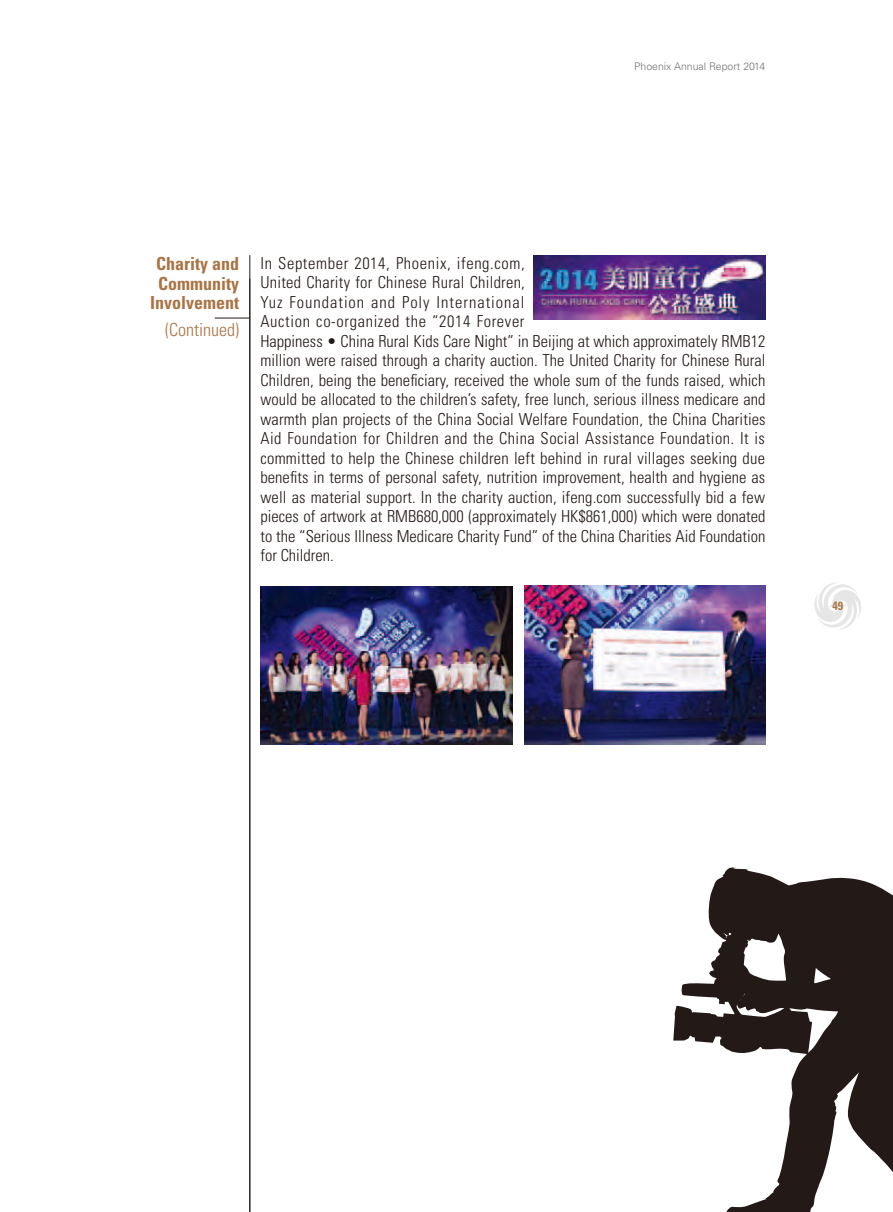
<style>
.page{position:relative;width:893px;height:1212px;background:#fff}
.page>*{position:absolute;margin:0;border:0;box-sizing:border-box;transform-origin:0 0}
.t1{font:700 condensed 18px/19.5px "Univers LT Std";color:#a97443;text-align:center}
.t2{font:300 condensed 18px "Univers LT Std";color:#a97443}
.t3{font:300 condensed 16.5px/19.5px "Univers LT Std";letter-spacing:.005em;color:#231916}
.t4{font:700 condensed 12px "Univers LT Std";color:#a97443}
.t5{font:300 10.5px "Univers LT Std";color:#727272}
</style>
<div class="page">
<svg style="left:814px;top:583px;width:47px;height:46px"></svg>
<hr style="left:249px;top:255px;width:1px;height:957px;background:#231916">
<svg style="left:673px;top:867px;width:220px;height:345px;fill:#231916"></svg>
<img style="left:533px;top:255px;width:232px;height:65px">
<img style="left:524px;top:586px;width:241px;height:158px">
<img style="left:260px;top:586px;width:253px;height:158px">
<hr style="left:215px;top:318px;width:35px;height:1px;background:#231916">
<p class="t5" style="left:634px;top:60px;width:133px">Phoenix Annual Report 2014</p>
<p class="t1" style="left:150px;top:254px;width:90px">Charity and<br>Community<br>Involvement</p>
<p class="t2" style="left:165px;top:319px;width:75px">(Continued)</p>
<p class="t3" style="left:260px;top:253px;width:507px">In September 2014, Phoenix, ifeng.com,<br>United Charity for Chinese Rural Children,<br>Yuz Foundation and Poly International<br>Auction co-organized the “2014 Forever<br>Happiness • China Rural Kids Care Night” in Beijing at which approximately RMB12 million were raised through a charity auction. The United Charity for Chinese Rural Children, being the beneficiary, received the whole sum of the funds raised, which would be allocated to the children’s safety, free lunch, serious illness medicare and warmth plan projects of the China Social Welfare Foundation, the China Charities Aid Foundation for Children and the China Social Assistance Foundation. It is committed to help the Chinese children left behind in rural villages seeking due benefits in terms of personal safety, nutrition improvement, health and hygiene as well as material support. In the charity auction, ifeng.com successfully bid a few pieces of artwork at RMB680,000 (approximately HK$861,000) which were donated to the “Serious Illness Medicare Charity Fund” of the China Charities Aid Foundation for Children.</p>
<p class="t4" style="left:832px;top:598px;width:12px">49</p>
</div>
